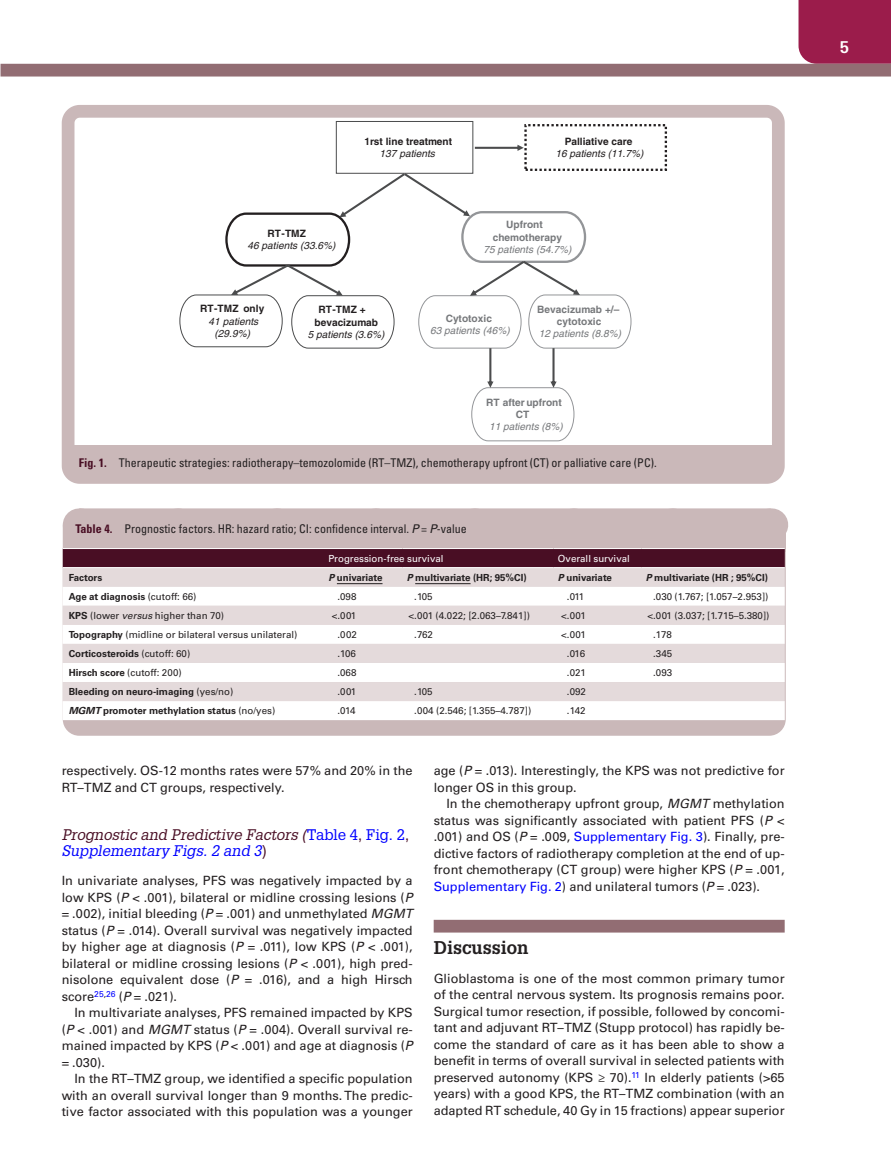
<style>
.page{position:relative;width:891px;height:1175px;background:#fff}
.page>*{position:absolute;margin:0;border:0;box-sizing:border-box;transform-origin:0 0}
.t1{font:700 18px "Glypha LT Std";color:#231f20}
.t2{font:700 16.5px "Glypha LT Std";color:#fff}
.t3{font:italic 15px/16.5px "Glypha LT Std";color:#490e24}
.t4{font:12.75px/16.5px "Univers LT Std";color:#231f20;text-align:justify}
.t5{font:condensed 12px "Univers LT Std";color:#231f20}
.t6{font:italic 10.2px/12.3px "Helvetica";color:#231f20;text-align:center}
.t7{font:700 10.2px/12.1px "Helvetica";color:#76787b;text-align:center}
.t8{font:700 10.2px/12.1px "Helvetica";color:#231f20}
.t9{font:italic 10.2px "Helvetica";color:#76787b}
.t10{font:9.75px "Univers LT Std";color:#231f20}
.t11{font:700 9.75px "Univers LT Std";color:#231f20}
.t12{font:9.75px "Univers LT Std";color:#fff}
.s1{font-weight:700;color:#490e24}
.s2{font-style:italic;font-stretch:normal}
.s3{font-style:italic}
.s4{font-weight:400}
.s5{font-weight:700}
.s6{font-style:normal;color:#00f}
.s7{font-style:normal}
.s8{color:#00f}
</style>
<div class="page">
<div style="left:799px;top:0;width:92px;height:64px;background:#9b1c4b"></div>
<div style="left:1px;top:64px;width:890px;height:12px;background:#926d73"></div>
<div style="left:434px;top:919px;width:351px;height:13px;background:#926d73"></div>
<div style="left:336px;top:121px;width:137px;height:53px;border:1px solid #4b4c4d"></div>
<svg style="left:475px;top:145px;width:49px;height:6px"></svg>
<div style="left:524px;top:124px;width:143px;height:47px;border:2px dashed #231f20"></div>
<svg style="left:179px;top:173px;width:453px;height:268px"></svg>
<div style="left:73px;top:445px;width:700px;height:29px;background:#cab8b9"></div>
<div style="left:62px;top:105px;width:723px;height:379px;border:13px solid #cab8b9;border-radius:12px"></div>
<svg style="left:63px;top:524px;width:723px;height:211px;background:#cbb9ba"></svg>
<div style="left:63px;top:526px;width:723px;height:25px;background:#cab8b9"></div>
<div style="left:79px;top:508px;width:692px;height:33px;background:#cab8b9"></div>
<svg style="left:178px;top:508px;width:543px;height:1px"></svg>
<hr style="left:771px;top:508px;width:1px;height:33px;background:#cab8b9">
<div style="left:63px;top:548px;width:722px;height:19px;background:#490e24"></div>
<div style="left:63px;top:567px;width:722px;height:19px;background:#e4dadb"></div>
<svg style="left:63px;top:586px;width:722px;height:134px"></svg>
<hr style="left:63px;top:548px;width:261px;height:1px;background:#fff">
<hr style="left:63px;top:567px;width:261px;height:1px;background:#fff">
<hr style="left:324px;top:548px;width:78px;height:1px;background:#fff">
<hr style="left:402px;top:548px;width:151px;height:1px;background:#fff">
<hr style="left:324px;top:567px;width:78px;height:1px;background:#fff">
<hr style="left:402px;top:567px;width:151px;height:1px;background:#fff">
<hr style="left:554px;top:548px;width:87px;height:1px;background:#fff">
<hr style="left:641px;top:548px;width:144px;height:1px;background:#fff">
<hr style="left:554px;top:567px;width:87px;height:1px;background:#fff">
<hr style="left:641px;top:567px;width:144px;height:1px;background:#fff">
<hr style="left:337px;top:583px;width:46px;height:1px;background:#231f20">
<hr style="left:415px;top:583px;width:56px;height:1px;background:#231f20">
<p class="t8" style="left:268px;top:227px;width:40px">RT-TMZ</p>
<p class="t6" style="left:248px;top:239px;width:90px">46 patients (33.6%)</p>
<p class="t8" style="left:364px;top:135px;width:89px">1rst line treatment</p>
<p class="t6" style="left:380px;top:147px;width:57px">137 patients</p>
<p class="t8" style="left:565px;top:135px;width:69px">Palliative care</p>
<p class="t6" style="left:555px;top:147px;width:90px">16 patients (11.7%)</p>
<p class="t7" style="left:493px;top:219px;width:71px">Upfront chemotherapy</p>
<p class="t9" style="left:484px;top:243px;width:90px">75 patients (54.7%)</p>
<p class="t8" style="left:200px;top:302px;width:66px">RT-TMZ only</p>
<p class="t6" style="left:209px;top:315px;width:51px">41 patients (29.9%)</p>
<p class="t8" style="left:315px;top:303px;width:65px;text-indent:4px">RT-TMZ + bevacizumab</p>
<p class="t6" style="left:308px;top:328px;width:78px">5 patients (3.6%)</p>
<p class="t7" style="left:446px;top:312px;width:48px">Cytotoxic</p>
<p class="t9" style="left:430px;top:325px;width:81px">63 patients (46%)</p>
<p class="t7" style="left:537px;top:303px;width:84px">Bevacizumab +/– cytotoxic</p>
<p class="t9" style="left:539px;top:328px;width:84px">12 patients (8.8%)</p>
<p class="t7" style="left:486px;top:396px;width:77px">RT after upfront<br>CT</p>
<p class="t9" style="left:489px;top:421px;width:75px">11 patients (8%)</p>
<p class="t5" style="left:79px;top:454px;width:579px"><span class="s1">Fig. 1.</span> Therapeutic strategies: radiotherapy–temozolomide (RT–TMZ), chemotherapy upfront (CT) or palliative care (PC).</p>
<p class="t5" style="left:76px;top:521px;width:393px"><span class="s1">Table 4.</span> Prognostic factors. HR: hazard ratio; CI: confidence interval. <span class="s2">P</span> = <span class="s2">P</span>-value</p>
<p class="t12" style="left:329px;top:552px;width:117px">Progression-free survival</p>
<p class="t12" style="left:558px;top:552px;width:74px">Overall survival</p>
<p class="t11" style="left:69px;top:571px;width:35px">Factors</p>
<p class="t11" style="left:328px;top:571px;width:56px"><span class="s3">P</span> univariate</p>
<p class="t11" style="left:407px;top:571px;width:121px"><span class="s3">P</span> multivariate (HR; 95%CI)</p>
<p class="t11" style="left:558px;top:571px;width:56px"><span class="s3">P</span> univariate</p>
<p class="t11" style="left:646px;top:571px;width:124px"><span class="s3">P</span> multivariate (HR ; 95%CI)</p>
<p class="t11" style="left:69px;top:590px;width:129px">Age at diagnosis <span class="s4">(cutoff: 66)</span></p>
<p class="t10" style="left:337px;top:590px;width:20px">.098</p>
<p class="t10" style="left:414px;top:590px;width:20px">.105</p>
<p class="t10" style="left:567px;top:590px;width:19px">.011</p>
<p class="t10" style="left:653px;top:590px;width:117px">.030 (1.767; [1.057–2.953])</p>
<p class="t10" style="left:69px;top:609px;width:157px"><span class="s5">KPS</span> (lower <span class="s3">versus</span> higher than 70)</p>
<p class="t10" style="left:332px;top:609px;width:26px">&lt;.001</p>
<p class="t10" style="left:409px;top:609px;width:123px">&lt;.001 (4.022; [2.063–7.841])</p>
<p class="t10" style="left:561px;top:609px;width:26px">&lt;.001</p>
<p class="t10" style="left:648px;top:609px;width:124px">&lt;.001 (3.037; [1.715–5.380])</p>
<p class="t10" style="left:69px;top:628px;width:230px"><span class="s5">Topography</span> (midline or bilateral versus unilateral)</p>
<p class="t10" style="left:337px;top:628px;width:21px">.002</p>
<p class="t10" style="left:414px;top:628px;width:20px">.762</p>
<p class="t10" style="left:561px;top:628px;width:26px">&lt;.001</p>
<p class="t10" style="left:653px;top:628px;width:20px">.178</p>
<p class="t11" style="left:69px;top:648px;width:123px">Corticosteroids <span class="s4">(cutoff: 60)</span></p>
<p class="t10" style="left:337px;top:647px;width:20px">.106</p>
<p class="t10" style="left:567px;top:647px;width:20px">.016</p>
<p class="t10" style="left:653px;top:647px;width:20px">.345</p>
<p class="t10" style="left:69px;top:667px;width:115px"><span class="s5">Hirsch score</span> (cutoff: 200)</p>
<p class="t10" style="left:337px;top:667px;width:20px">.068</p>
<p class="t10" style="left:567px;top:667px;width:20px">.021</p>
<p class="t10" style="left:653px;top:667px;width:20px">.093</p>
<p class="t11" style="left:69px;top:686px;width:166px">Bleeding on neuro-imaging <span class="s4">(yes/no)</span></p>
<p class="t10" style="left:337px;top:686px;width:20px">.001</p>
<p class="t10" style="left:414px;top:686px;width:20px">.105</p>
<p class="t10" style="left:567px;top:686px;width:20px">.092</p>
<p class="t11" style="left:69px;top:705px;width:208px"><span class="s3">MGMT</span> promoter methylation status <span class="s4">(no/yes)</span></p>
<p class="t10" style="left:337px;top:705px;width:20px">.014</p>
<p class="t10" style="left:414px;top:705px;width:119px">.004 (2.546; [1.355–4.787])</p>
<p class="t10" style="left:567px;top:705px;width:20px">.142</p>
<p class="t4" style="left:62px;top:762px;width:352px">respectively. OS-12 months rates were 57% and 20% in the<br>RT–TMZ and CT groups, respectively.</p>
<p class="t3" style="left:62px;top:826px;width:349px">Prognostic and Predictive Factors (<span class="s6">Table 4</span><span class="s7">,</span> <span class="s6">Fig. 2</span><span class="s7">,<br></span><span class="s8">Supplementary Figs. 2 and 3</span><span class="s7">)</span></p>
<p class="t4" style="left:62px;top:872px;width:353px">In univariate analyses, PFS was negatively impacted by a low KPS (<span class="s3">P</span> &lt; .001), bilateral or midline crossing lesions (<span class="s3">P </span>= .002), initial bleeding (<span class="s3">P</span> = .001) and unmethylated <span class="s3">MGMT </span>status (<span class="s3">P</span> = .014). Overall survival was negatively impacted by higher age at diagnosis (<span class="s3">P</span> = .011), low KPS (<span class="s3">P</span> &lt; .001), bilateral or midline crossing lesions (<span class="s3">P</span> &lt; .001), high pred&shy;nisolone equivalent dose (<span class="s3">P</span> = .016), and a high Hirsch score<sup>25</sup><sup>,</sup><sup>26</sup> (<span class="s3">P</span> = .021).</p>
<p class="t4" style="left:62px;top:1004px;width:353px;text-indent:13px">In multivariate analyses, PFS remained impacted by KPS (<span class="s3">P</span> &lt; .001) and <span class="s3">MGMT</span> status (<span class="s3">P</span> = .004). Overall survival re&shy;mained impacted by KPS (<span class="s3">P</span> &lt; .001) and age at diagnosis (<span class="s3">P </span>= .030).</p>
<p class="t4" style="left:62px;top:1070px;width:353px;text-indent:13px">In the RT–TMZ group, we identified a specific population with an overall survival longer than 9 months. The predic&shy;tive factor associated with this population was a younger</p>
<p class="t4" style="left:434px;top:762px;width:353px">age (<span class="s3">P</span> = .013). Interestingly, the KPS was not predictive for longer OS in this group.</p>
<p class="t4" style="left:434px;top:795px;width:353px;text-indent:13px">In the chemotherapy upfront group, <span class="s3">MGMT</span> methylation status was significantly associated with patient PFS (<span class="s3">P</span> &lt; .001) and OS (<span class="s3">P</span> = .009, <span class="s8">Supplementary Fig. 3</span>). Finally, pre&shy;dictive factors of radiotherapy completion at the end of up&shy;front chemotherapy (CT group) were higher KPS (<span class="s3">P</span> = .001, <span class="s8">Supplementary Fig. 2</span>) and unilateral tumors (<span class="s3">P</span> = .023).</p>
<h1 class="t1" style="left:434px;top:936px;width:96px">Discussion</h1>
<p class="t4" style="left:434px;top:970px;width:353px">Glioblastoma is one of the most common primary tumor of the central nervous system. Its prognosis remains poor.<br>Surgical tumor resection, if possible, followed by concomi&shy;tant and adjuvant RT–TMZ (Stupp protocol) has rapidly be&shy;come the standard of care as it has been able to show a benefit in terms of overall survival in selected patients with preserved autonomy (KPS ≥ 70).<sup>11</sup> In elderly patients (&gt;65 years) with a good KPS, the RT–TMZ combination (with an adapted RT schedule, 40 Gy in 15 fractions) appear superior</p>
<p class="t2" style="left:840px;top:37px;width:11px">5</p>
</div>
